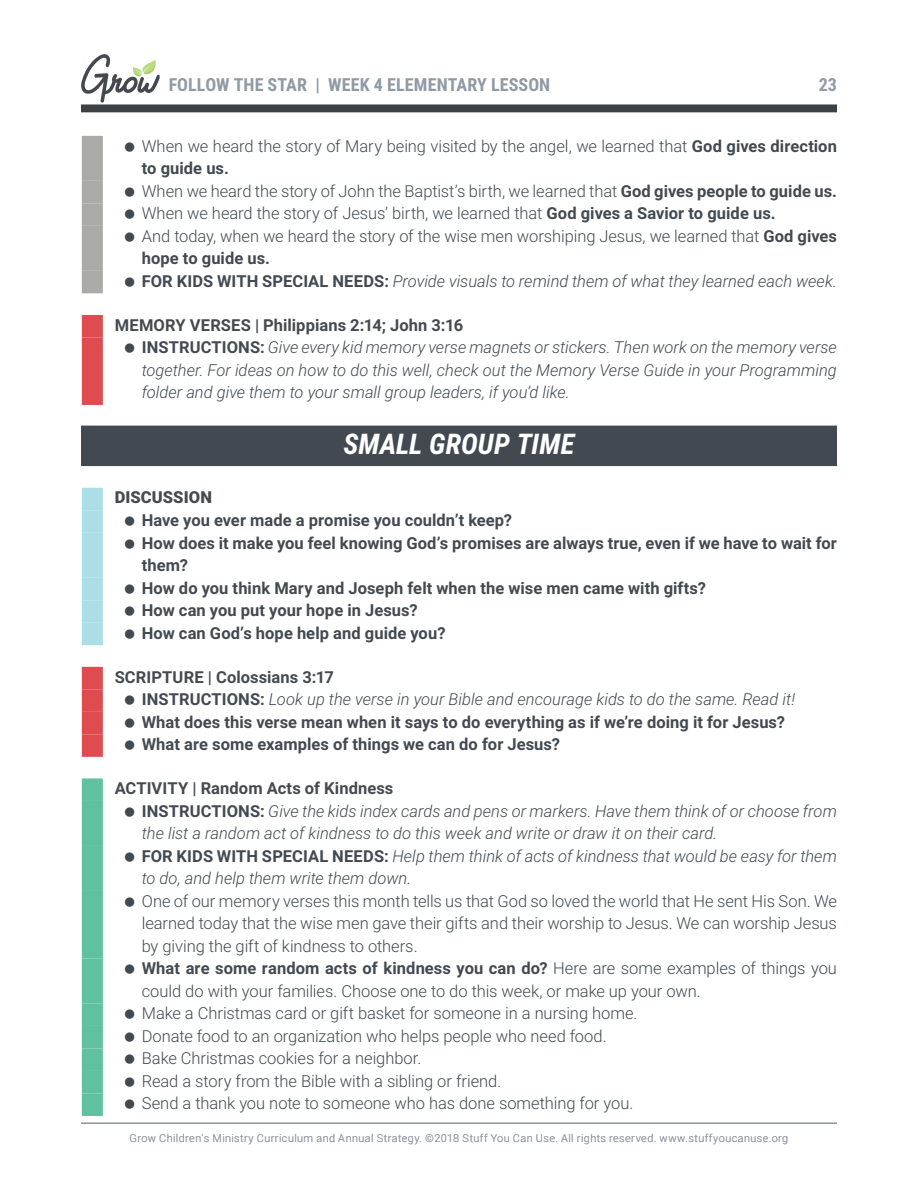
<style>
.page{position:relative;width:918px;height:1188px;background:#fff}
.page>*{position:absolute;margin:0;border:0;box-sizing:border-box;transform-origin:0 0}
.t1{font:italic 700 28.5px "Roboto Condensed";color:#fff}
.t2{font:700 18px "Roboto Condensed";letter-spacing:.005em;color:#909aa4}
.t3{font:300 16.5px/22.5px "Roboto";letter-spacing:-.005em;color:#424950}
.t4{font:italic 300 16.5px/22.5px "Roboto";color:#424950}
.t5{font:700 16.5px/22.5px "Roboto";letter-spacing:.005em;color:#424950}
.t6{font:900 16.5px "Roboto";letter-spacing:.005em;color:#454a50}
.t7{font:300 10.8px "Roboto";letter-spacing:.04em;color:#8e99a5}
.s1{font-weight:700}
.s2{font-style:italic}
.s3{font-weight:700;font-style:normal;color:#454a50}
.s4{font-weight:700;font-style:normal}
.s5{color:#454a50}
.s6{font-weight:300;font-style:italic}
</style>
<div class="page">
<svg style="left:81px;top:54px;width:79px;height:49px"></svg>
<hr style="left:81px;top:1122px;width:756px;height:2px;background:#8c949d">
<div style="left:81px;top:105px;width:756px;height:7px;background:#3c4145"></div>
<div style="left:82px;top:136px;width:21px;height:45px;background:#aaaaa9"></div>
<div style="left:82px;top:181px;width:21px;height:22px;background:#aaaaa9"></div>
<div style="left:82px;top:203px;width:21px;height:23px;background:#aaaaa9"></div>
<div style="left:82px;top:226px;width:21px;height:45px;background:#aaaaa9"></div>
<div style="left:82px;top:271px;width:21px;height:22px;background:#aaaaa9"></div>
<div style="left:82px;top:315px;width:21px;height:22px;background:#e04b50"></div>
<div style="left:82px;top:337px;width:21px;height:68px;background:#e04b50"></div>
<div style="left:81px;top:426px;width:756px;height:40px;background:#424950"></div>
<div style="left:82px;top:488px;width:21px;height:22px;background:#acdee6"></div>
<div style="left:82px;top:510px;width:21px;height:23px;background:#acdee6"></div>
<div style="left:82px;top:533px;width:21px;height:45px;background:#acdee6"></div>
<div style="left:82px;top:578px;width:21px;height:22px;background:#acdee6"></div>
<div style="left:82px;top:600px;width:21px;height:23px;background:#acdee6"></div>
<div style="left:82px;top:623px;width:21px;height:22px;background:#acdee6"></div>
<div style="left:82px;top:667px;width:21px;height:22px;background:#e04b50"></div>
<div style="left:82px;top:689px;width:21px;height:23px;background:#e04b50"></div>
<div style="left:82px;top:712px;width:21px;height:22px;background:#e04b50"></div>
<div style="left:82px;top:734px;width:21px;height:23px;background:#e04b50"></div>
<div style="left:82px;top:778px;width:21px;height:23px;background:#5fc19f"></div>
<div style="left:82px;top:801px;width:21px;height:45px;background:#5fc19f"></div>
<div style="left:82px;top:846px;width:21px;height:45px;background:#5fc19f"></div>
<div style="left:82px;top:891px;width:21px;height:67px;background:#5fc19f"></div>
<div style="left:82px;top:958px;width:21px;height:45px;background:#5fc19f"></div>
<div style="left:82px;top:1003px;width:21px;height:23px;background:#5fc19f"></div>
<div style="left:82px;top:1026px;width:21px;height:22px;background:#5fc19f"></div>
<div style="left:82px;top:1048px;width:21px;height:23px;background:#5fc19f"></div>
<div style="left:82px;top:1071px;width:21px;height:22px;background:#5fc19f"></div>
<div style="left:82px;top:1093px;width:21px;height:23px;background:#5fc19f"></div>
<p class="t2" style="left:169px;top:78px;width:383px">FOLLOW THE STAR | WEEK 4 ELEMENTARY LESSON</p>
<p class="t2" style="left:819px;top:78px;width:20px">23</p>
<p class="t3" style="left:142px;top:134px;width:697px">When we heard the story of Mary being visited by the angel, we learned that <span class="s1">God gives direction to guide us.<br></span>When we heard the story of John the Baptist’s birth, we learned that <span class="s1">God gives people to guide us.<br></span>When we heard the story of Jesus’ birth, we learned that <span class="s1">God gives a Savior to guide us.<br></span>And today, when we heard the story of the wise men worshiping Jesus, we learned that <span class="s1">God gives hope to guide us.<br>FOR KIDS WITH SPECIAL NEEDS:</span> <span class="s2">Provide visuals to remind them of what they learned each week.</span></p>
<p class="t4" style="left:142px;top:313px;width:697px;text-indent:-27px"><span class="s3">MEMORY VERSES | Philippians 2:14; John 3:16<br></span><span class="s4">INSTRUCTIONS:</span> Give every kid memory verse magnets or stickers. Then work on the memory verse together. For ideas on how to do this well, check out the Memory Verse Guide in your Programming folder and give them to your small group leaders, if you’d like.</p>
<h1 class="t1" style="left:343px;top:427px;width:233px">SMALL GROUP TIME</h1>
<p class="t6" style="left:115px;top:488px;width:99px">DISCUSSION</p>
<p class="t5" style="left:142px;top:510px;width:697px">Have you ever made a promise you couldn’t keep?<br>How does it make you feel knowing God’s promises are always true, even if we have to wait for them?<br>How do you think Mary and Joseph felt when the wise men came with gifts?<br>How can you put your hope in Jesus?<br>How can God’s hope help and guide you?</p>
<p class="t5" style="left:142px;top:667px;width:655px;text-indent:-27px"><span class="s5">SCRIPTURE | Colossians 3:17<br></span>INSTRUCTIONS: <span class="s6">Look up the verse in your Bible and encourage kids to do the same. Read it!<br></span>What does this verse mean when it says to do everything as if we’re doing it for Jesus?<br>What are some examples of things we can do for Jesus?</p>
<p class="t4" style="left:142px;top:777px;width:697px;text-indent:-27px"><span class="s3">ACTIVITY | Random Acts of Kindness<br></span><span class="s4">INSTRUCTIONS:</span> Give the kids index cards and pens or markers. Have them think of or choose from the list a random act of kindness to do this week and write or draw it on their card.<br><span class="s4">FOR KIDS WITH SPECIAL NEEDS:</span> Help them think of acts of kindness that would be easy for them to do, and help them write them down.</p>
<p class="t3" style="left:142px;top:891px;width:697px">One of our memory verses this month tells us that God so loved the world that He sent His Son. We learned today that the wise men gave their gifts and their worship to Jesus. We can worship Jesus by giving the gift of kindness to others.<br><span class="s1">What are some random acts of kindness you can do?</span> Here are some examples of things you could do with your families. Choose one to do this week, or make up your own.<br>Make a Christmas card or gift basket for someone in a nursing home.<br>Donate food to an organization who helps people who need food.<br>Bake Christmas cookies for a neighbor.<br>Read a story from the Bible with a sibling or friend.<br>Send a thank you note to someone who has done something for you.</p>
<p class="t7" style="left:130px;top:1134px;width:660px">Grow Children's Ministry Curriculum and Annual Strategy. ©2018 Stuff You Can Use. All rights reserved. www.stuffyoucanuse.org</p>
</div>
